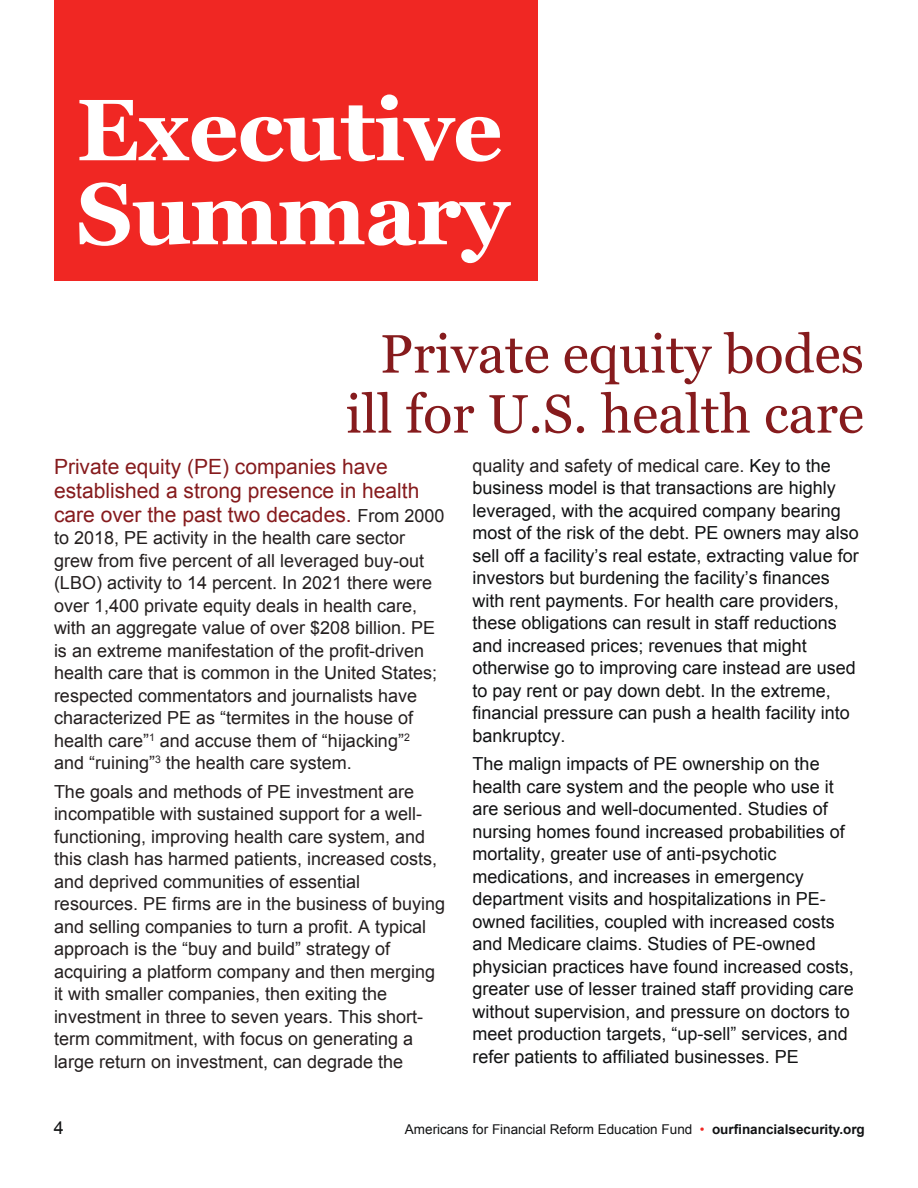
<style>
.page{position:relative;width:918px;height:1188px;background:#fff}
.page>*{position:absolute;margin:0;border:0;box-sizing:border-box;transform-origin:0 0}
.t1{font:700 87px/84px "Georgia";letter-spacing:-.01em;color:#fff}
.t2{font:54px/60px "Georgia";color:#861b1d;text-align:right}
.t3{font:21px/24px "Arial";color:#861b1d}
.t4{font:18px/22.5px "Arial";color:#111213}
.t5{font:18px/22.5px "Arial";color:#241f1f}
.t6{font:13.5px "Arial";color:#111213}
.s1{font-size:18px;color:#241f1f}
.s2{color:#241f1f}
.s3{color:#f02723}
.s4{font-weight:700}
</style>
<div class="page">
<div style="left:54px;top:0;width:483px;height:281px;background:#f02723"></div>
<h1 class="t1" style="left:77px;top:95px;width:434px">Executive<br>Summary</h1>
<h2 class="t2" style="left:346px;top:328px;width:520px">Private equity bodes ill for U.S. health care</h2>
<p class="t3" style="left:54px;top:456px;width:392px">Private equity (PE) companies have established a strong presence in health care over the past two decades. <span class="s1">From 2000</span></p>
<p class="t5" style="left:54px;top:528px;width:385px">to 2018, PE activity in the health care sector grew from five percent of all leveraged buy-out (LBO) activity to 14 percent. In 2021 there were over 1,400 private equity deals in health care, with an aggregate value of over $208 billion. PE is an extreme manifestation of the profit-driven health care that is common in the United States; respected commentators and journalists have characterized PE as “termites in the house of health care”<sup>1</sup> and accuse them of “hĳacking”<sup>2 </sup>and “ruining”<sup>3</sup> the health care system.</p>
<p class="t5" style="left:54px;top:782px;width:393px">The goals and methods of PE investment are incompatible with sustained support for a well&shy;functioning, improving health care system, and this clash has harmed patients, increased costs, and deprived communities of essential resources. PE firms are in the business of buying and selling companies to turn a profit. A typical approach is the “buy and build” strategy of acquiring a platform company and then merging it with smaller companies, then exiting the investment in three to seven years. This short&shy;term commitment, with focus on generating a large return on investment, can degrade the</p>
<p class="t4" style="left:472px;top:456px;width:388px"><span class="s2">quality and safety of medical care.</span> Key to the business model is that transactions are highly leveraged, with the acquired company bearing most of the risk of the debt. PE owners may also sell off a facility’s real estate, extracting value for investors but burdening the facility’s finances with rent payments. For health care providers, these obligations can result in staff reductions and increased prices; revenues that might otherwise go to improving care instead are used to pay rent or pay down debt. In the extreme, financial pressure can push a health facility into bankruptcy.</p>
<p class="t4" style="left:472px;top:754px;width:383px">The malign impacts of PE ownership on the health care system and the people who use it are serious and well-documented. Studies of nursing homes found increased probabilities of mortality, greater use of anti-psychotic medications, and increases in emergency department visits and hospitalizations in PE&shy;owned facilities, coupled with increased costs and Medicare claims. Studies of PE-owned physician practices have found increased costs, greater use of lesser trained staff providing care without supervision, and pressure on doctors to meet production targets, “up-sell” services, and refer patients to affiliated businesses. PE</p>
<p class="t4" style="left:54px;top:1118px;width:12px">4</p>
<p class="t6" style="left:405px;top:1124px;width:461px">Americans for Financial Reform Education Fund <span class="s3">•</span> <span class="s4">ourfinancialsecurity.org</span></p>
</div>
